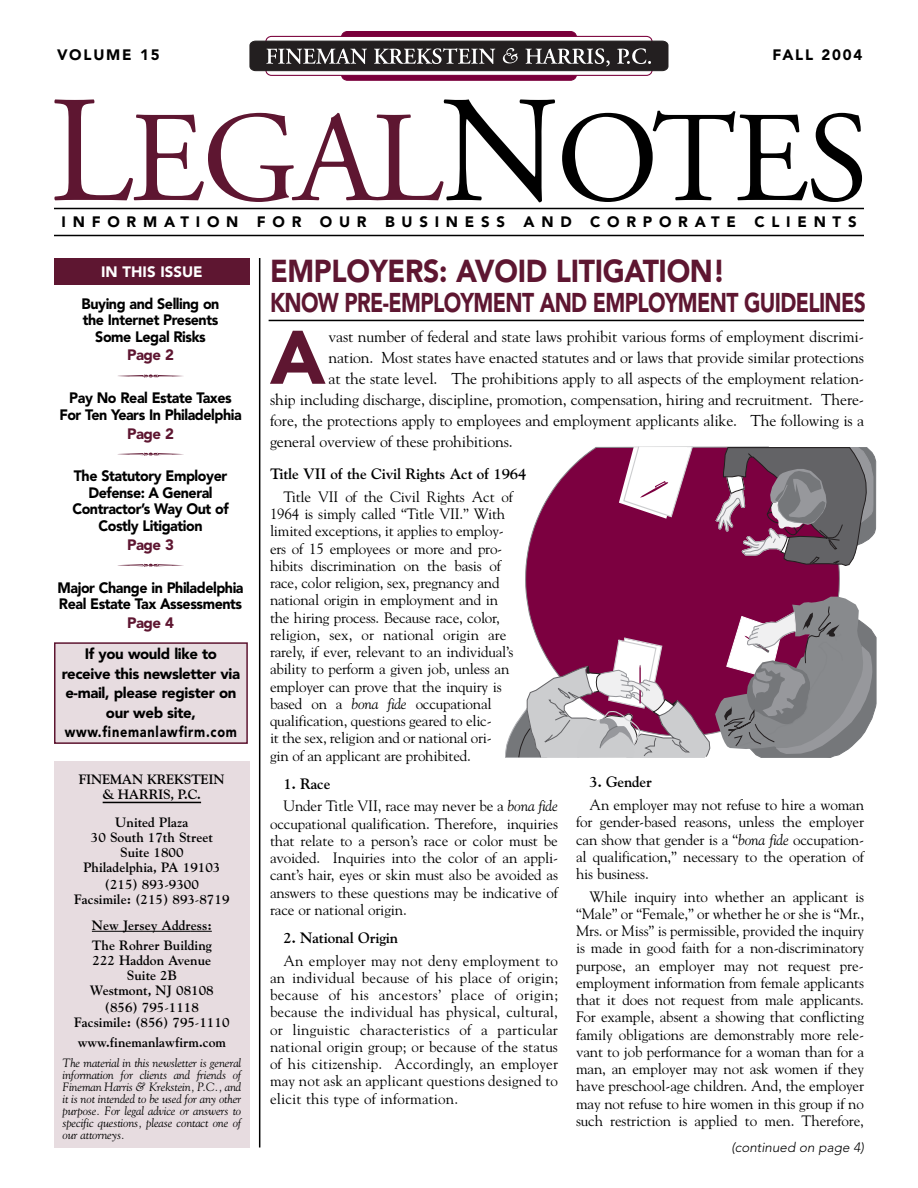
<style>
.page{position:relative;width:918px;height:1188px;background:#fff}
.page>*{position:absolute;margin:0;border:0;box-sizing:border-box;transform-origin:0 0}
.t1{font:128.85px "Adobe Garamond";letter-spacing:-.025em;color:#5e1631}
.t2{font:900 75px "Avenir";color:#5e1631}
.t3{font:900 31.5px "Avenir";letter-spacing:-.01em;color:#5e1631;scale:.9 1}
.t4{font:900 27px "Avenir";letter-spacing:-.03em;color:#5e1631;scale:.78 1}
.t5{font:15.75px "Goudy";letter-spacing:-.01em;color:#000}
.t6{font:15px/17.2px "Goudy";letter-spacing:-.015em;color:#000;text-align:justify}
.t7{font:900 15px/16.5px "Avenir";letter-spacing:-.03em;color:#000;text-align:center;scale:.95 1}
.t8{font:900 15px/19.5px "Avenir";letter-spacing:-.03em;color:#000;text-align:center}
.t9{font:700 15px "Goudy";letter-spacing:-.01em;color:#000}
.t10{font:900 15px "Avenir";letter-spacing:.45em;color:#000}
.t11{font:900 15px "Avenir";letter-spacing:-.03em;color:#5e1631}
.t12{font:900 15px "Avenir";letter-spacing:.12em;color:#000}
.t13{font:900 15px "Avenir";color:#fff}
.t14{font:700 13.5px/15px "Goudy";color:#000;text-align:center}
.t15{font:italic 300 13.5px "Avenir";color:#000}
.t16{font:italic 12px/12px "Goudy";letter-spacing:-.01em;color:#000;text-align:justify}
.s1{font-size:151.5px}
.s2{font-size:151.5px;color:#000}
.s3{color:#000}
.s4{font-style:italic}
.s5{font-weight:700}
.s6{font-weight:400}
</style>
<div class="page">
<div style="left:54px;top:761px;width:196px;height:386px;background:#e7dce0"></div>
<div style="left:342px;top:32px;width:234px;height:48px;background:#7a003b;border-radius:6px"></div>
<div style="left:341px;top:31px;width:236px;height:50px;border:1px solid #7a003b;border-radius:6px"></div>
<svg style="left:266px;top:36px;width:386px;height:39px;fill:#fff"></svg>
<div style="left:265px;top:36px;width:387px;height:40px;border:1px solid #7a003b;border-radius:5px"></div>
<svg style="left:250px;top:41px;width:418px;height:30px;background:#444141"></svg>
<div style="left:54px;top:258px;width:196px;height:27px;background:#5e1631"></div>
<hr style="left:259px;top:258px;width:1px;height:890px;background:#000">
<hr style="left:54px;top:208px;width:810px;height:1px;background:#000">
<hr style="left:54px;top:235px;width:810px;height:1px;background:#000">
<hr style="left:103px;top:802px;width:98px;height:1px;background:#000">
<hr style="left:92px;top:931px;width:99px;height:1px;background:#000">
<svg style="left:191px;top:931px;width:21px;height:1px"></svg>
<hr style="left:269px;top:320px;width:595px;height:1px;background:#000">
<div style="left:55px;top:643px;width:192px;height:100px;background:#e7dce0"></div>
<div style="left:54px;top:642px;width:194px;height:102px;border:2px solid #5e1631"></div>
<svg style="left:526px;top:447px;width:314px;height:150px;background:#881a53"></svg>
<svg style="left:619px;top:446px;width:75px;height:73px"></svg>
<svg style="left:716px;top:447px;width:160px;height:119px;background:#7d5b6e"></svg>
<svg style="left:505px;top:597px;width:371px;height:161px"></svg>
<p class="t12" style="left:57px;top:49px;width:104px">VOLUME 15</p>
<p class="t12" style="left:773px;top:49px;width:91px">FALL 2004</p>
<h1 class="t1" style="left:49px;top:108px;width:821px"><span class="s1">L</span>EGAL<span class="s2">N</span><span class="s3">OTES</span></h1>
<p class="t10" style="left:62px;top:216px;width:797px">INFORMATION FOR OUR BUSINESS AND CORPORATE CLIENTS</p>
<p class="t13" style="left:101px;top:266px;width:103px">IN THIS ISSUE</p>
<h3 class="t3" style="left:270px;top:258px;width:507px">EMPLOYERS: AVOID LITIGATION!</h3>
<h3 class="t4" style="left:270px;top:291px;width:765px">KNOW PRE-EMPLOYMENT AND EMPLOYMENT GUIDELINES</h3>
<p class="t7" style="left:82px;top:297px;width:147px">Buying and Selling on the Internet Presents<br>Some Legal Risks</p>
<p class="t11" style="left:127px;top:349px;width:49px">Page 2</p>
<p class="t7" style="left:59px;top:391px;width:193px">Pay No Real Estate Taxes<br>For Ten Years In Philadelphia</p>
<p class="t11" style="left:127px;top:427px;width:49px">Page 2</p>
<p class="t7" style="left:72px;top:469px;width:166px">The Statutory Employer<br>Defense: A General<br>Contractor’s Way Out of<br>Costly Litigation</p>
<p class="t11" style="left:127px;top:538px;width:49px">Page 3</p>
<p class="t7" style="left:57px;top:580px;width:197px;text-align:left">Major Change in Philadelphia<br>Real Estate Tax Assessments</p>
<p class="t11" style="left:127px;top:616px;width:49px">Page 4</p>
<h2 class="t2" style="left:270px;top:327px;width:57px">A</h2>
<p class="t5" style="left:328px;top:327px;width:537px">vast number of federal and state laws prohibit various forms of employment discrimi-</p>
<p class="t5" style="left:328px;top:348px;width:537px">nation. Most states have enacted statutes and or laws that provide similar protections</p>
<p class="t5" style="left:328px;top:369px;width:537px">at the state level. The prohibitions apply to all aspects of the employment relation-</p>
<p class="t5" style="left:270px;top:390px;width:596px">ship including discharge, discipline, promotion, compensation, hiring and recruitment. There-</p>
<p class="t5" style="left:270px;top:411px;width:596px">fore, the protections apply to employees and employment applicants alike. The following is a</p>
<p class="t5" style="left:270px;top:432px;width:244px">general overview of these prohibitions.</p>
<p class="t9" style="left:270px;top:465px;width:258px">Title VII of the Civil Rights Act of 1964</p>
<p class="t6" style="left:270px;top:488px;width:245px;text-align:left;text-indent:14px">Title VII of the Civil Rights Act of 1964 is simply called “Title VII.” With limited exceptions, it applies to employ&shy;ers of 15 employees or more and pro&shy;hibits discrimination on the basis of race, color religion, sex, pregnancy and national origin in employment and in the hiring process. Because race, color, religion, sex, or national origin are rarely, if ever, relevant to an individual’s ability to perform a given job, unless an employer can prove that the inquiry is based on a <span class="s4">bona fide</span> occupational qualification, questions geared to elic-<br>it the sex, religion and or national ori&shy;gin of an applicant are prohibited.</p>
<p class="t6" style="left:284px;top:772px;width:276px;line-height:22.6px"><span class="s5">1. Race<br></span>Under Title VII, race may never be a <span class="s4">bona fide</span></p>
<p class="t6" style="left:270px;top:815px;width:290px">occupational qualification. Therefore, inquiries that relate to a person’s race or color must be avoided. Inquiries into the color of an appli&shy;cant’s hair, eyes or skin must also be avoided as answers to these questions may be indicative of race or national origin.</p>
<p class="t9" style="left:284px;top:929px;width:116px">2. National Origin</p>
<p class="t6" style="left:270px;top:952px;width:290px;text-indent:14px">An employer may not deny employment to an individual because of his place of origin; because of his ancestors’ place of origin; because the individual has physical, cultural, or linguistic characteristics of a particular national origin group; or because of the status of his citizenship. Accordingly, an employer may not ask an applicant questions designed to elicit this type of information.</p>
<p class="t8" style="left:62px;top:646px;width:180px">If you would like to receive this newsletter via e-mail, please register on our web site, www.finemanlawfirm.com</p>
<p class="t14" style="left:79px;top:772px;width:147px">FINEMAN KREKSTEIN &amp; HARRIS, P.C.</p>
<p class="t14" style="left:83px;top:815px;width:139px">United Plaza<br>30 South 17th Street<br>Suite 1800<br>Philadelphia, PA 19103</p>
<p class="t14" style="left:74px;top:877px;width:157px">(215) 893<span class="s6">-</span>9300<br>Facsimile: (215) 893<span class="s6">-</span>8719</p>
<p class="t14" style="left:92px;top:915px;width:122px;line-height:20.4px;text-align:left">New Jersey Address:<br>The Rohrer Building</p>
<p class="t14" style="left:90px;top:953px;width:125px">222 Haddon Avenue<br>Suite 2B<br>Westmont, NJ 08108</p>
<p class="t14" style="left:74px;top:1000px;width:157px">(856) 795<span class="s6">-</span>1118<br>Facsimile: (856) 795<span class="s6">-</span>1110</p>
<p class="t14" style="left:78px;top:1035px;width:150px">www.finemanlawfirm.com</p>
<p class="t16" style="left:63px;top:1056px;width:180px">The material in this newsletter is general information for clients and friends of Fineman Harris &amp; Krekstein, P.C., and it is not intended to be used for any other purpose. For legal advice or answers to specific questions, please contact one of our attorneys.</p>
<p class="t9" style="left:590px;top:773px;width:64px">3. Gender</p>
<p class="t6" style="left:576px;top:796px;width:290px;text-indent:14px">An employer may not refuse to hire a woman for gender-based reasons, unless the employer can show that gender is a “<span class="s4">bona fide</span> occupation&shy;al qualification,” necessary to the operation of his business.</p>
<p class="t6" style="left:576px;top:888px;width:290px;text-indent:13px">While inquiry into whether an applicant is “Male” or “Female,” or whether he or she is “Mr., Mrs. or Miss” is permissible, provided the inquiry is made in good faith for a non-discriminatory purpose, an employer may not request pre&shy;employment information from female applicants that it does not request from male applicants.<br>For example, absent a showing that conflicting family obligations are demonstrably more rele&shy;vant to job performance for a woman than for a man, an employer may not ask women if they have preschool-age children. And, the employer may not refuse to hire women in this group if no such restriction is applied to men. Therefore,</p>
<p class="t15" style="left:731px;top:1142px;width:134px">(continued on page 4)</p>
</div>
